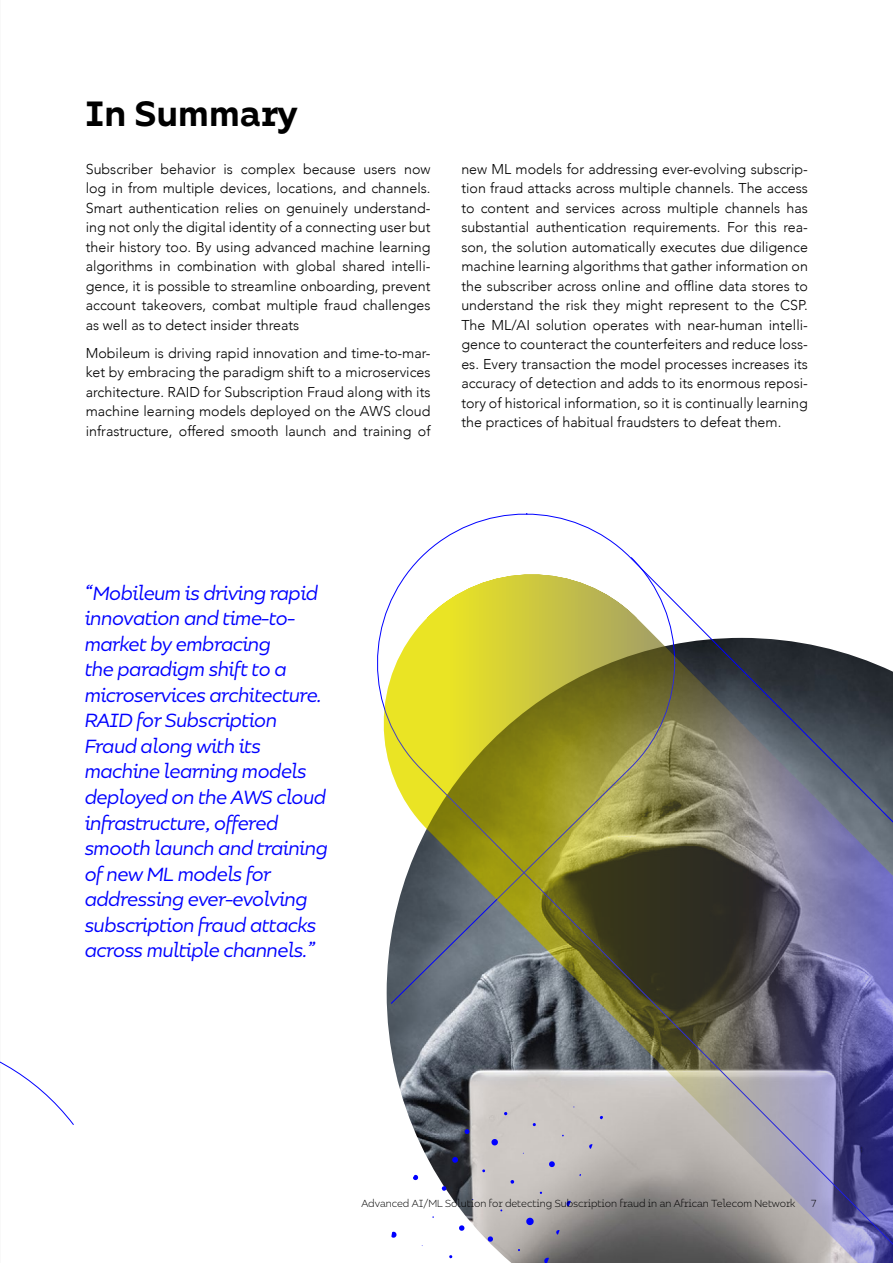
<style>
.page{position:relative;width:893px;height:1263px;background:#fff}
.page>*{position:absolute;margin:0;border:0;box-sizing:border-box;transform-origin:0 0}
.t1{font:500 36px "Bilbao";color:#000}
.t2{font:italic 19.5px/25.5px "Bilbao";letter-spacing:-.02em;color:#00f}
.t3{font:300 14.25px/19.5px "Avenir";color:#000;text-align:justify}
.t4{font:300 10.5px "Bilbao";color:#000}
</style>
<div class="page">
<img style="left:382px;top:573px;width:511px;height:690px">
<hr style="left:0;top:0;width:1px;height:1263px;background:#f3f4f4">
<svg style="left:0;top:1061px;width:74px;height:64px"></svg>
<h1 class="t1" style="left:85px;top:88px;width:214px">In Summary</h1>
<p class="t3" style="left:86px;top:159px;width:346px">Subscriber behavior is complex because users now log in from multiple devices, locations, and channels.<br>Smart authentication relies on genuinely understand&shy;ing not only the digital identity of a connecting user but their history too. By using advanced machine learning algorithms in combination with global shared intelli&shy;gence, it is possible to streamline onboarding, prevent account takeovers, combat multiple fraud challenges as well as to detect insider threats</p>
<p class="t3" style="left:86px;top:343px;width:346px">Mobileum is driving rapid innovation and time-to-mar&shy;ket by embracing the paradigm shift to a microservices architecture. RAID for Subscription Fraud along with its machine learning models deployed on the AWS cloud infrastructure, offered smooth launch and training of</p>
<p class="t3" style="left:461px;top:159px;width:348px">new ML models for addressing ever-evolving subscrip&shy;tion fraud attacks across multiple channels. The access to content and services across multiple channels has substantial authentication requirements. For this rea&shy;son, the solution automatically executes due diligence machine learning algorithms that gather information on the subscriber across online and offline data stores to understand the risk they might represent to the CSP.<br>The ML/AI solution operates with near-human intelli&shy;gence to counteract the counterfeiters and reduce loss&shy;es. Every transaction the model processes increases its accuracy of detection and adds to its enormous reposi&shy;tory of historical information, so it is continually learning the practices of habitual fraudsters to defeat them.</p>
<p class="t2" style="left:85px;top:580px;width:245px">“Mobileum is driving rapid innovation and time-to&shy;market by embracing<br>the paradigm shift to a microservices architecture.<br>RAID for Subscription<br>Fraud along with its machine learning models deployed on the AWS cloud infrastructure, offered smooth launch and training of new ML models for addressing ever-evolving subscription fraud attacks across multiple channels.”</p>
<p class="t4" style="left:362px;top:1196px;width:435px">Advanced AI/ML Solution for detecting Subscription fraud in an African Telecom Network</p>
<p class="t4" style="left:811px;top:1196px;width:7px">7</p>
</div>
